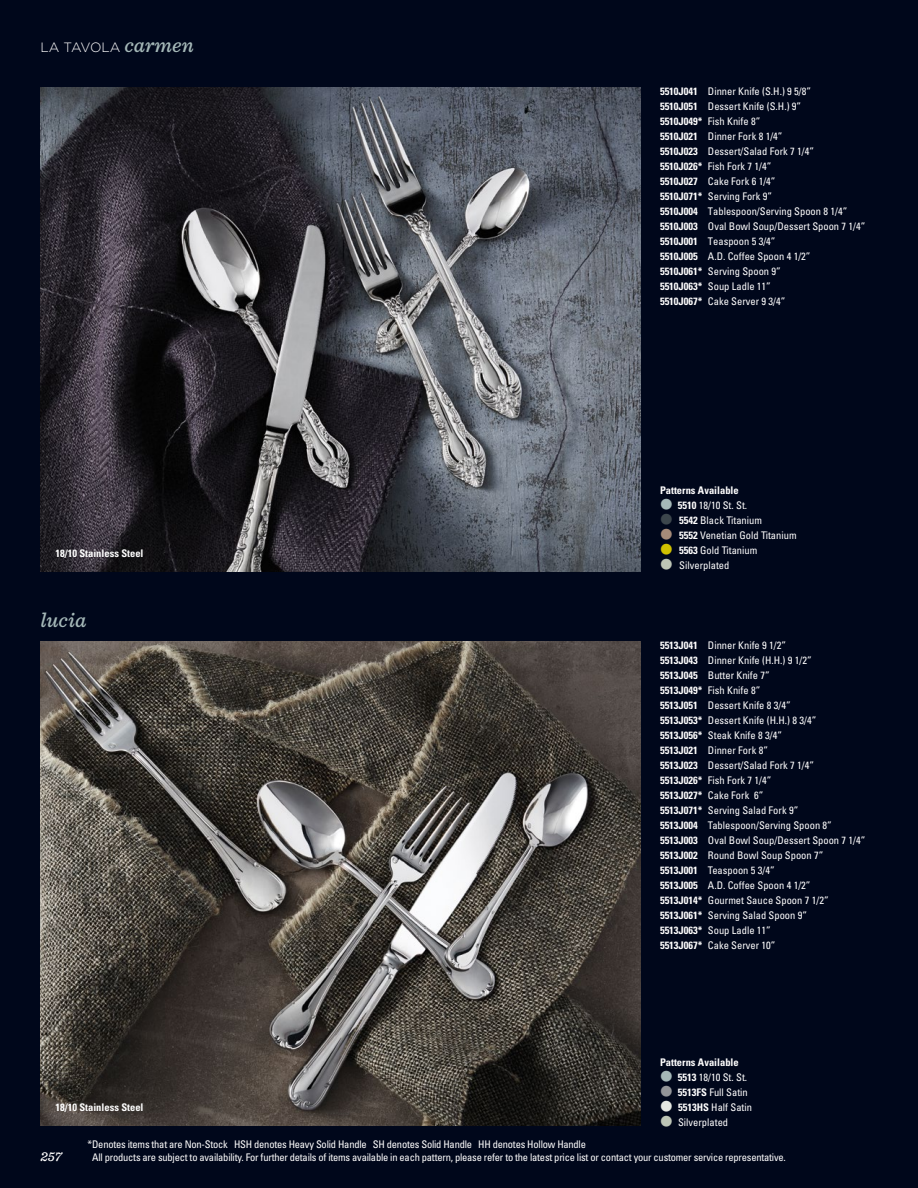
<style>
.page{position:relative;width:918px;height:1188px;background:#00071b}
.page>*{position:absolute;margin:0;border:0;box-sizing:border-box;transform-origin:0 0}
.t1{font:italic 500 21px "Sentinel";color:#a5b8b8}
.t2{font:300 13.5px "Gotham";letter-spacing:-.02em;color:#fff}
.t3{font:italic 500 13.5px "Sentinel";color:#fff}
.t4{font:condensed 10.5px/15px "Univers LT Std";color:#fff}
.t5{font:condensed 10.5px/12.8px "Univers LT Std";letter-spacing:-.02em;color:#fff}
.t6{font:700 condensed 10.5px "Univers LT Std";color:#fff}
.s1{font-family:"Sentinel";font-weight:500;font-style:italic;font-size:21px;color:#a5b8b8}
.s2{font-weight:700}
.s3{font-weight:700;font-size:30px;color:#a5b8b8}
.s4{font-weight:700;font-size:30px;color:#3c464c}
.s5{font-weight:700;font-size:30px;color:#a68b79}
.s6{font-weight:700;font-size:30px;color:#cfc000}
.s7{font-weight:700;font-size:30px;color:#bdc5b6}
.s8{font-weight:700;font-size:30px;color:#939598}
.s9{font-weight:700;font-size:30px;color:#e5e8e2}
</style>
<div class="page">
<img style="left:40px;top:87px;width:601px;height:485px">
<img style="left:40px;top:642px;width:601px;height:484px">
<p class="t2" style="left:40px;top:40px;width:155px">LA TAVOLA <span class="s1">carmen</span></p>
<p class="t6" style="left:56px;top:546px;width:90px">18/10 Stainless Steel</p>
<h1 class="t1" style="left:40px;top:604px;width:47px">lucia</h1>
<p class="t6" style="left:56px;top:1100px;width:90px">18/10 Stainless Steel</p>
<p class="t4" style="left:660px;top:84px;width:207px"><span class="s2">5510J041</span> Dinner Knife (S.H.) 9 5/8”<br><span class="s2">5510J051</span> Dessert Knife (S.H.) 9”<br><span class="s2">5510J049*</span> Fish Knife 8”<br><span class="s2">5510J021</span> Dinner Fork 8 1/4”<br><span class="s2">5510J023</span> Dessert/Salad Fork 7 1/4”<br><span class="s2">5510J026*</span> Fish Fork 7 1/4”<br><span class="s2">5510J027</span> Cake Fork 6 1/4”<br><span class="s2">5510J071*</span> Serving Fork 9”<br><span class="s2">5510J004</span> Tablespoon/Serving Spoon 8 1/4”<br><span class="s2">5510J003</span> Oval Bowl Soup/Dessert Spoon 7 1/4”<br><span class="s2">5510J001</span> Teaspoon 5 3/4”<br><span class="s2">5510J005</span> A.D. Coffee Spoon 4 1/2”<br><span class="s2">5510J061*</span> Serving Spoon 9”<br><span class="s2">5510J063*</span> Soup Ladle 11”<br><span class="s2">5510J067*</span> Cake Server 9 3/4”</p>
<p class="t6" style="left:660px;top:484px;width:80px">Patterns Available</p>
<p class="t4" style="left:660px;top:498px;width:89px"><span class="s3">•</span> <span class="s2">5510</span> 18/10 St. St.</p>
<p class="t4" style="left:660px;top:513px;width:104px"><span class="s4">•</span> <span class="s2">5542</span> Black Titanium</p>
<p class="t4" style="left:660px;top:528px;width:138px"><span class="s5">•</span> <span class="s2">5552</span> Venetian Gold Titanium</p>
<p class="t4" style="left:660px;top:543px;width:99px"><span class="s6">•</span> <span class="s2">5563</span> Gold Titanium</p>
<p class="t4" style="left:660px;top:558px;width:71px"><span class="s7">•</span> Silverplated</p>
<p class="t4" style="left:660px;top:638px;width:207px"><span class="s2">5513J041</span> Dinner Knife 9 1/2”<br><span class="s2">5513J043</span> Dinner Knife (H.H.) 9 1/2”<br><span class="s2">5513J045</span> Butter Knife 7”<br><span class="s2">5513J049*</span> Fish Knife 8”<br><span class="s2">5513J051</span> Dessert Knife 8 3/4”<br><span class="s2">5513J053*</span> Dessert Knife (H.H.) 8 3/4”<br><span class="s2">5513J056*</span> Steak Knife 8 3/4”<br><span class="s2">5513J021</span> Dinner Fork 8”<br><span class="s2">5513J023</span> Dessert/Salad Fork 7 1/4”<br><span class="s2">5513J026*</span> Fish Fork 7 1/4”<br><span class="s2">5513J027*</span> Cake Fork 6”<br><span class="s2">5513J071*</span> Serving Salad Fork 9”<br><span class="s2">5513J004</span> Tablespoon/Serving Spoon 8”<br><span class="s2">5513J003</span> Oval Bowl Soup/Dessert Spoon 7 1/4”<br><span class="s2">5513J002</span> Round Bowl Soup Spoon 7”<br><span class="s2">5513J001</span> Teaspoon 5 3/4”<br><span class="s2">5513J005</span> A.D. Coffee Spoon 4 1/2”<br><span class="s2">5513J014*</span> Gourmet Sauce Spoon 7 1/2”<br><span class="s2">5513J061*</span> Serving Salad Spoon 9”<br><span class="s2">5513J063*</span> Soup Ladle 11”<br><span class="s2">5513J067*</span> Cake Server 10”</p>
<p class="t6" style="left:660px;top:1055px;width:80px">Patterns Available</p>
<p class="t4" style="left:660px;top:1069px;width:89px"><span class="s3">•</span> <span class="s2">5513</span> 18/10 St. St.</p>
<p class="t4" style="left:660px;top:1084px;width:89px"><span class="s8">•</span> <span class="s2">5513FS</span> Full Satin</p>
<p class="t4" style="left:660px;top:1099px;width:94px"><span class="s9">•</span> <span class="s2">5513HS</span> Half Satin</p>
<p class="t4" style="left:660px;top:1114px;width:70px"><span class="s7">•</span> Silverplated</p>
<p class="t3" style="left:40px;top:1146px;width:23px">257</p>
<p class="t5" style="left:92px;top:1138px;width:695px;text-indent:-5px">*Denotes items that are Non-Stock HSH denotes Heavy Solid Handle SH denotes Solid Handle HH denotes Hollow Handle<br>All products are subject to availability. For further details of items available in each pattern, please refer to the latest price list or contact your customer service representative.</p>
</div>
